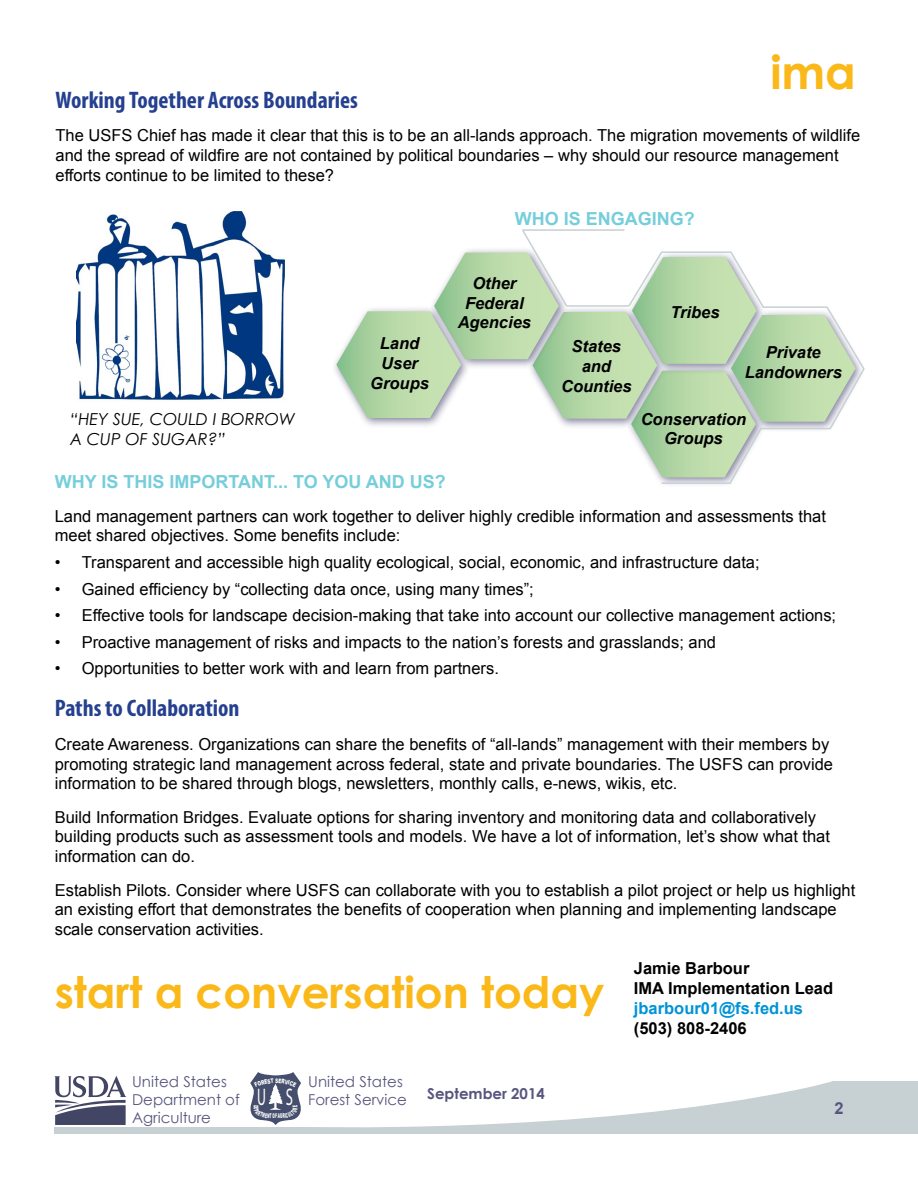
<style>
.page{position:relative;width:918px;height:1188px;background:#fff}
.page>*{position:absolute;margin:0;border:0;box-sizing:border-box;transform-origin:0 0}
.t1{font:700 46.5px "Century Gothic";color:#fab819}
.t2{font:700 43.5px "Century Gothic";color:#fab819}
.t3{font:700 24.15px "Bookman";color:#fff;scale:.57 1}
.t4{font:700 condensed 24px "Myriad Pro";color:#25408f}
.t5{font:700 18px "Arial";color:#76cedb}
.t6{font:16.5px/19.8px "Arial";color:#000}
.t7{font:italic 700 16.5px/19.8px "Arial";color:#000;text-align:center}
.t8{font:700 16.5px/19.8px "Arial";color:#000}
.t9{font:italic 16.5px/19.8px "Century Gothic";color:#000}
.t10{font:700 16.5px "Arial";color:#0093d8}
.t11{font:700 16.5px "Arial";color:#58567e}
.t12{font:15px/18px "Century Gothic";color:#58567e}
.t13{font:700 15px "Century Gothic";color:#58567e}
.t14{font:900 6.6px "Arial";color:#fff;scale:.44 1}
</style>
<div class="page">
<div style="left:55px;top:1127px;width:863px;height:7px;background:#c7d0d3"></div>
<svg style="left:54px;top:1076px;width:72px;height:49px"></svg>
<svg style="left:341px;top:1081px;width:577px;height:47px"></svg>
<img style="left:77px;top:212px;width:207px;height:188px">
<svg style="left:336px;top:229px;width:529px;height:256px"></svg>
<hr style="left:662px;top:482px;width:69px;height:2px;background:#c7d0d3">
<hr style="left:522px;top:229px;width:102px;height:2px;background:#c7d0d3">
<svg style="left:250px;top:1072px;width:51px;height:53px"></svg>
<h1 class="t1" style="left:770px;top:43px;width:87px">ima</h1>
<h3 class="t4" style="left:56px;top:85px;width:304px">Working Together Across Boundaries</h3>
<p class="t6" style="left:56px;top:126px;width:806px">The USFS Chief has made it clear that this is to be an all-lands approach. The migration movements of wildlife and the spread of wildfire are not contained by political boundaries – why should our resource management efforts continue to be limited to these?</p>
<p class="t5" style="left:515px;top:207px;width:182px">WHO IS ENGAGING?</p>
<p class="t7" style="left:458px;top:274px;width:75px">Other<br>Federal<br>Agencies</p>
<p class="t7" style="left:670px;top:303px;width:51px">Tribes</p>
<p class="t9" style="left:70px;top:409px;width:227px">“HEY SUE, COULD I BORROW<br>A CUP OF SUGAR?”</p>
<p class="t7" style="left:370px;top:334px;width:60px">Land<br>User<br>Groups</p>
<p class="t7" style="left:745px;top:343px;width:99px">Private<br>Landowners</p>
<p class="t7" style="left:561px;top:337px;width:72px">States and<br>Counties</p>
<p class="t7" style="left:641px;top:409px;width:107px">Conservation<br>Groups</p>
<p class="t5" style="left:55px;top:470px;width:393px">WHY IS THIS IMPORTANT... TO YOU AND US?</p>
<p class="t6" style="left:55px;top:506px;width:773px">Land management partners can work together to deliver highly credible information and assessments that meet shared objectives. Some benefits include:</p>
<p class="t6" style="left:55px;top:552px;width:707px">• Transparent and accessible high quality ecological, social, economic, and infrastructure data;</p>
<p class="t6" style="left:55px;top:579px;width:481px">• Gained efficiency by “collecting data once, using many times”;</p>
<p class="t6" style="left:55px;top:606px;width:783px">• Effective tools for landscape decision-making that take into account our collective management actions;</p>
<p class="t6" style="left:55px;top:632px;width:663px">• Proactive management of risks and impacts to the nation’s forests and grasslands; and</p>
<p class="t6" style="left:55px;top:659px;width:446px">• Opportunities to better work with and learn from partners.</p>
<h3 class="t4" style="left:55px;top:694px;width:186px">Paths to Collaboration</h3>
<p class="t6" style="left:55px;top:734px;width:780px">Create Awareness. Organizations can share the benefits of “all-lands” management with their members by promoting strategic land management across federal, state and private boundaries. The USFS can provide information to be shared through blogs, newsletters, monthly calls, e-news, wikis, etc.</p>
<p class="t6" style="left:55px;top:807px;width:777px">Build Information Bridges. Evaluate options for sharing inventory and monitoring data and collaboratively building products such as assessment tools and models. We have a lot of information, let’s show what that information can do.</p>
<p class="t6" style="left:55px;top:880px;width:802px">Establish Pilots. Consider where USFS can collaborate with you to establish a pilot project or help us highlight an existing effort that demonstrates the benefits of cooperation when planning and implementing landscape scale conservation activities.</p>
<h2 class="t2" style="left:55px;top:964px;width:551px">start a conversation today</h2>
<p class="t12" style="left:132px;top:1072px;width:109px">United States<br>Department of<br>Agriculture</p>
<h3 class="t3" style="left:257px;top:1082px;width:64px">U S</h3>
<p class="t14" style="left:273px;top:1111px;width:7px">O</p>
<p class="t12" style="left:308px;top:1072px;width:100px">United States<br>Forest Service</p>
<p class="t13" style="left:427px;top:1084px;width:119px">September 2014</p>
<p class="t8" style="left:634px;top:959px;width:201px">Jamie Barbour<br>IMA Implementation Lead</p>
<p class="t10" style="left:634px;top:997px;width:171px">jbarbour01@fs.fed.us</p>
<p class="t8" style="left:634px;top:1019px;width:114px">(503) 808-2406</p>
<p class="t11" style="left:834px;top:1097px;width:11px">2</p>
</div>
